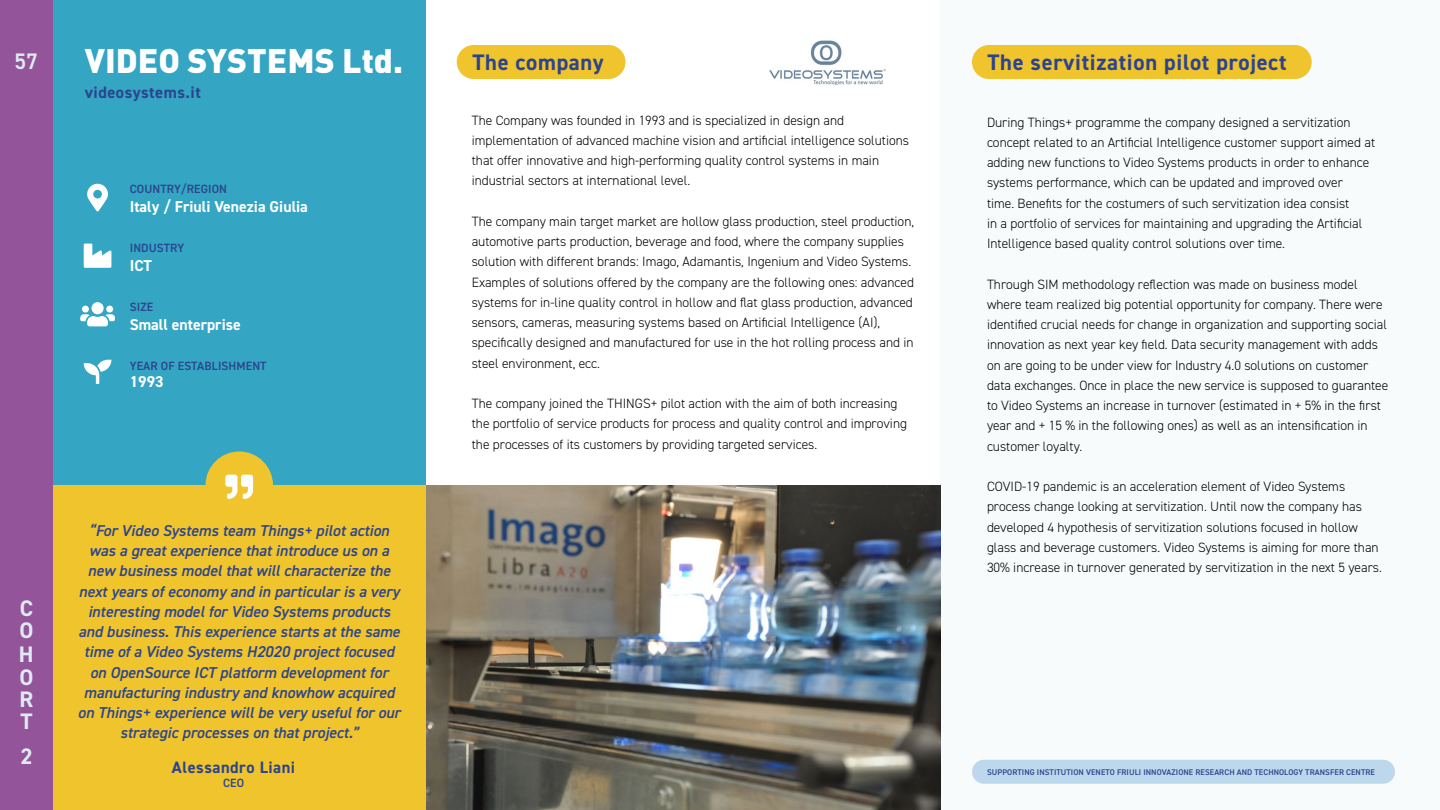
<style>
.page{position:relative;width:1440px;height:810px;background:#fff}
.page>*{position:absolute;margin:0;border:0;box-sizing:border-box;transform-origin:0 0}
.t1{font:900 33.75px "DIN";color:#fff}
.t2{font:700 22.5px "DIN2014";letter-spacing:.03em;color:#2c448e}
.t3{font:700 22.5px/22.6px "DIN2014";color:#deebf3;text-align:justify}
.t4{font:600 22.5px "DIN2014";color:#deebf3}
.t5{font:700 16.5px "DIN2014";letter-spacing:.03em;color:#2c448e}
.t6{font:italic 600 15.75px/20.2px "DIN2014";color:#2c448e;text-align:center}
.t7{font:700 15.75px "DIN2014";color:#fff}
.t8{font:300 13.5px/20.2px "DIN2014";color:#000}
.t9{font:600 12px "DIN2014";letter-spacing:.01em;color:#2c448e}
.t10{font:600 8.25px "DIN2014";letter-spacing:.01em;color:#2c448e}
</style>
<div class="page">
<div style="left:940px;top:0;width:500px;height:810px;background:#f8fbfc"></div>
<div style="left:4px;top:0;width:422px;height:810px;background:#34a5c3"></div>
<div style="left:52px;top:485px;width:374px;height:325px;background:#f0c42d"></div>
<div style="left:208px;top:454px;width:63px;height:63px;background:#f0c42d;border-radius:50%"></div>
<div style="left:206px;top:451px;width:67px;height:68px;border:5px solid #f0c42d;border-radius:50%"></div>
<svg style="left:225px;top:475px;width:28px;height:24px"></svg>
<div style="left:0;top:0;width:52px;height:810px;background:#93549a"></div>
<img style="left:426px;top:485px;width:514px;height:325px">
<div style="left:457px;top:45px;width:169px;height:34px;background:#f0c42d;border-radius:17px"></div>
<div style="left:972px;top:45px;width:340px;height:34px;background:#f0c42d;border-radius:17px"></div>
<svg style="left:87px;top:184px;width:21px;height:28px"></svg>
<svg style="left:84px;top:360px;width:27px;height:24px"></svg>
<svg style="left:80px;top:302px;width:35px;height:24px"></svg>
<svg style="left:84px;top:244px;width:27px;height:24px"></svg>
<div style="left:972px;top:760px;width:423px;height:24px;background:#bdd8ed;border-radius:12px"></div>
<img style="left:769px;top:40px;width:117px;height:44px">
<h2 class="t4" style="left:15px;top:47px;width:25px">57</h2>
<h1 class="t1" style="left:85px;top:38px;width:320px">VIDEO SYSTEMS Ltd.</h1>
<p class="t5" style="left:85px;top:82px;width:117px">videosystems.it</p>
<p class="t9" style="left:130px;top:181px;width:99px">COUNTRY/REGION</p>
<p class="t7" style="left:130px;top:196px;width:180px">Italy / Friuli Venezia Giulia</p>
<p class="t9" style="left:130px;top:240px;width:56px">INDUSTRY</p>
<p class="t7" style="left:130px;top:255px;width:24px">ICT</p>
<p class="t9" style="left:130px;top:299px;width:25px">SIZE</p>
<p class="t7" style="left:130px;top:314px;width:113px">Small enterprise</p>
<p class="t9" style="left:130px;top:358px;width:138px">YEAR OF ESTABLISHMENT</p>
<p class="t7" style="left:130px;top:371px;width:36px">1993</p>
<h2 class="t3" style="left:19px;top:597px;width:16px">C O H O R T</h2>
<h2 class="t3" style="left:20px;top:744px;width:14px">2</h2>
<p class="t6" style="left:78px;top:520px;width:324px">“For Video Systems team Things+ pilot action was a great experience that introduce us on a new business model that will characterize the next years of economy and in particular is a very interesting model for Video Systems products and business. This experience starts at the same time of a Video Systems H2020 project focused on OpenSource ICT platform development for manufacturing industry and knowhow acquired on Things+ experience will be very useful for our strategic processes on that project.”</p>
<p class="t5" style="left:172px;top:757px;width:125px">Alessandro Liani</p>
<p class="t9" style="left:223px;top:775px;width:23px">CEO</p>
<h2 class="t2" style="left:472px;top:47px;width:133px">The company</h2>
<h2 class="t2" style="left:988px;top:47px;width:300px">The servitization pilot project</h2>
<p class="t8" style="left:472px;top:110px;width:439px">The Company was founded in 1993 and is specialized in design and implementation of advanced machine vision and artificial intelligence solutions that offer innovative and high-performing quality control systems in main industrial sectors at international level.</p>
<p class="t8" style="left:472px;top:211px;width:444px">The company main target market are hollow glass production, steel production, automotive parts production, beverage and food, where the company supplies solution with different brands: Imago, Adamantis, Ingenium and Video Systems.<br>Examples of solutions offered by the company are the following ones: advanced systems for in-line quality control in hollow and flat glass production, advanced sensors, cameras, measuring systems based on Artificial Intelligence (AI), specifically designed and manufactured for use in the hot rolling process and in steel environment, ecc.</p>
<p class="t8" style="left:472px;top:393px;width:437px">The company joined the THINGS+ pilot action with the aim of both increasing the portfolio of service products for process and quality control and improving the processes of its customers by providing targeted services.</p>
<p class="t8" style="left:987px;top:112px;width:390px">During Things+ programme the company designed a servitization concept related to an Artificial Intelligence customer support aimed at adding new functions to Video Systems products in order to enhance systems performance, which can be updated and improved over<br>time. Benefits for the costumers of such servitization idea consist<br>in a portfolio of services for maintaining and upgrading the Artificial Intelligence based quality control solutions over time.</p>
<p class="t8" style="left:987px;top:274px;width:403px">Through SIM methodology reflection was made on business model where team realized big potential opportunity for company. There were identified crucial needs for change in organization and supporting social innovation as next year key field. Data security management with adds on are going to be under view for Industry 4.0 solutions on customer data exchanges. Once in place the new service is supposed to guarantee to Video Systems an increase in turnover (estimated in + 5% in the first year and + 15 % in the following ones) as well as an intensification in customer loyalty.</p>
<p class="t8" style="left:987px;top:476px;width:397px">COVID-19 pandemic is an acceleration element of Video Systems process change looking at servitization. Until now the company has developed 4 hypothesis of servitization solutions focused in hollow glass and beverage customers. Video Systems is aiming for more than 30% increase in turnover generated by servitization in the next 5 years.</p>
<p class="t10" style="left:987px;top:767px;width:389px">SUPPORTING INSTITUTION VENETO FRIULI INNOVAZIONE RESEARCH AND TECHNOLOGY TRANSFER CENTRE</p>
</div>
